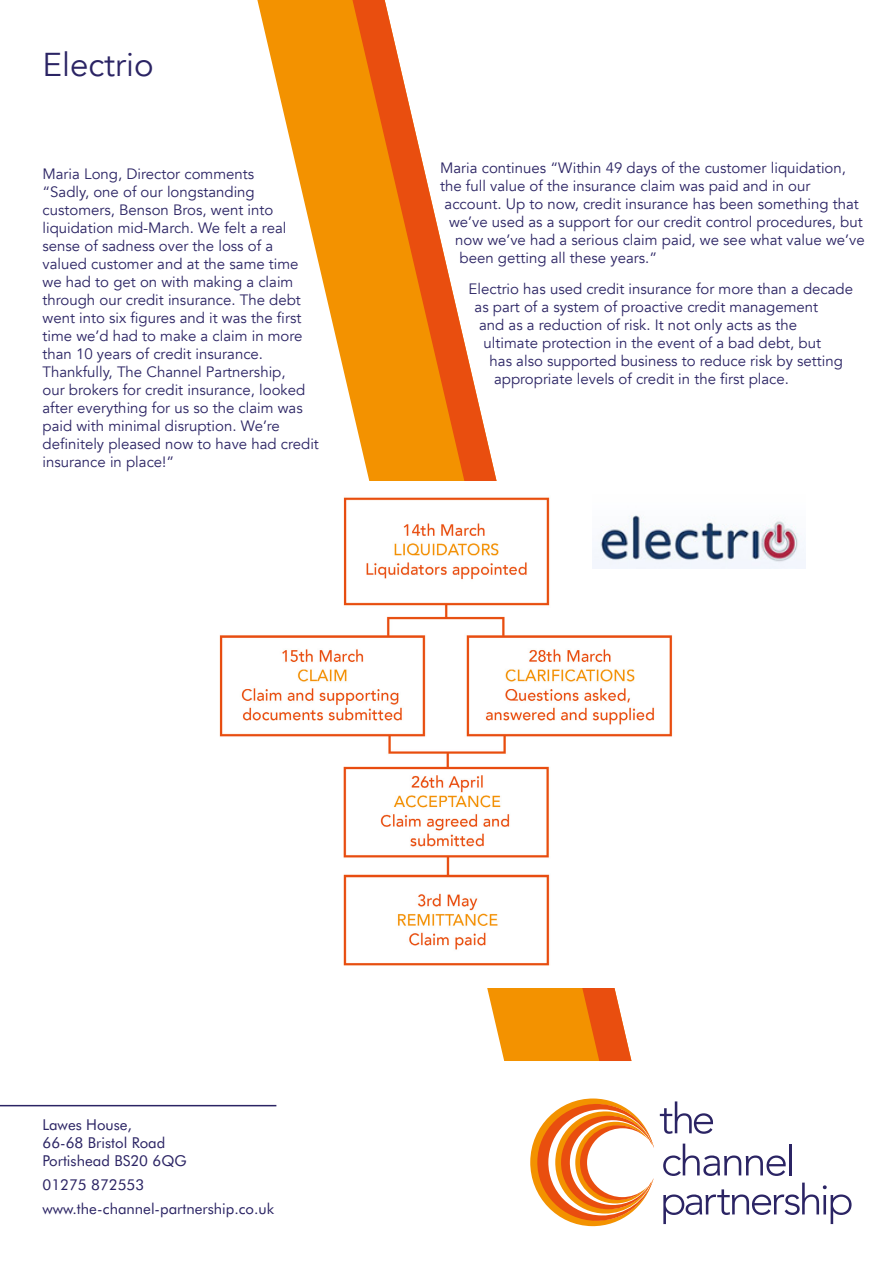
<style>
.page{position:relative;width:893px;height:1263px;background:#fff}
.page>*{position:absolute;margin:0;border:0;box-sizing:border-box;transform-origin:0 0}
.t1{font:33px "Avenir";color:#2b2464}
.t2{font:15px/18px "Avenir";color:#2b2464}
.t3{font:15px/18px "Futura BT";color:#2b2464}
</style>
<div class="page">
<svg style="left:257px;top:0;width:38px;height:162px"></svg>
<svg style="left:295px;top:0;width:337px;height:1061px"></svg>
<svg style="left:660px;top:1101px;width:53px;height:33px"></svg>
<svg style="left:663px;top:1143px;width:123px;height:33px"></svg>
<hr style="left:790px;top:1143px;width:2px;height:32px;background:#2b2464">
<svg style="left:663px;top:1182px;width:188px;height:42px"></svg>
<svg style="left:530px;top:1098px;width:124px;height:128px"></svg>
<hr style="left:0;top:1105px;width:276px;height:1px;background:#2b2464">
<img style="left:219px;top:481px;width:575px;height:506px">
<img style="left:592px;top:480px;width:213px;height:88px">
<h1 class="t1" style="left:43px;top:45px;width:113px">Electrio</h1>
<p class="t2" style="left:43px;top:165px;width:278px">Maria Long, Director comments<br>“Sadly, one of our longstanding customers, Benson Bros, went into liquidation mid-March. We felt a real sense of sadness over the loss of a valued customer and at the same time we had to get on with making a claim through our credit insurance. The debt went into six figures and it was the first time we’d had to make a claim in more than 10 years of credit insurance.<br>Thankfully, The Channel Partnership,<br>our brokers for credit insurance, looked after everything for us so the claim was paid with minimal disruption. We’re definitely pleased now to have had credit insurance in place!”</p>
<p class="t2" style="left:440px;top:159px;width:407px">Maria continues “Within 49 days of the customer liquidation,</p>
<p class="t2" style="left:440px;top:177px;width:372px">the full value of the insurance claim was paid and in our</p>
<p class="t2" style="left:445px;top:195px;width:416px">account. Up to now, credit insurance has been something that</p>
<p class="t2" style="left:449px;top:213px;width:415px">we’ve used as a support for our credit control procedures, but</p>
<p class="t2" style="left:455px;top:231px;width:411px">now we’ve had a serious claim paid, we see what value we’ve</p>
<p class="t2" style="left:460px;top:249px;width:199px">been getting all these years.”</p>
<p class="t2" style="left:469px;top:280px;width:386px">Electrio has used credit insurance for more than a decade</p>
<p class="t2" style="left:475px;top:298px;width:345px">as part of a system of proactive credit management</p>
<p class="t2" style="left:479px;top:316px;width:319px">and as a reduction of risk. It not only acts as the</p>
<p class="t2" style="left:484px;top:334px;width:339px">ultimate protection in the event of a bad debt, but</p>
<p class="t2" style="left:490px;top:352px;width:355px">has also supported business to reduce risk by setting</p>
<p class="t2" style="left:494px;top:370px;width:296px">appropriate levels of credit in the first place.</p>
<p class="t3" style="left:43px;top:1115px;width:146px">Lawes House,<br>66-68 Bristol Road<br>Portishead BS20 6QG</p>
<p class="t3" style="left:43px;top:1172px;width:233px;line-height:24px">01275 872553 www.the-channel-partnership.co.uk</p>
</div>
